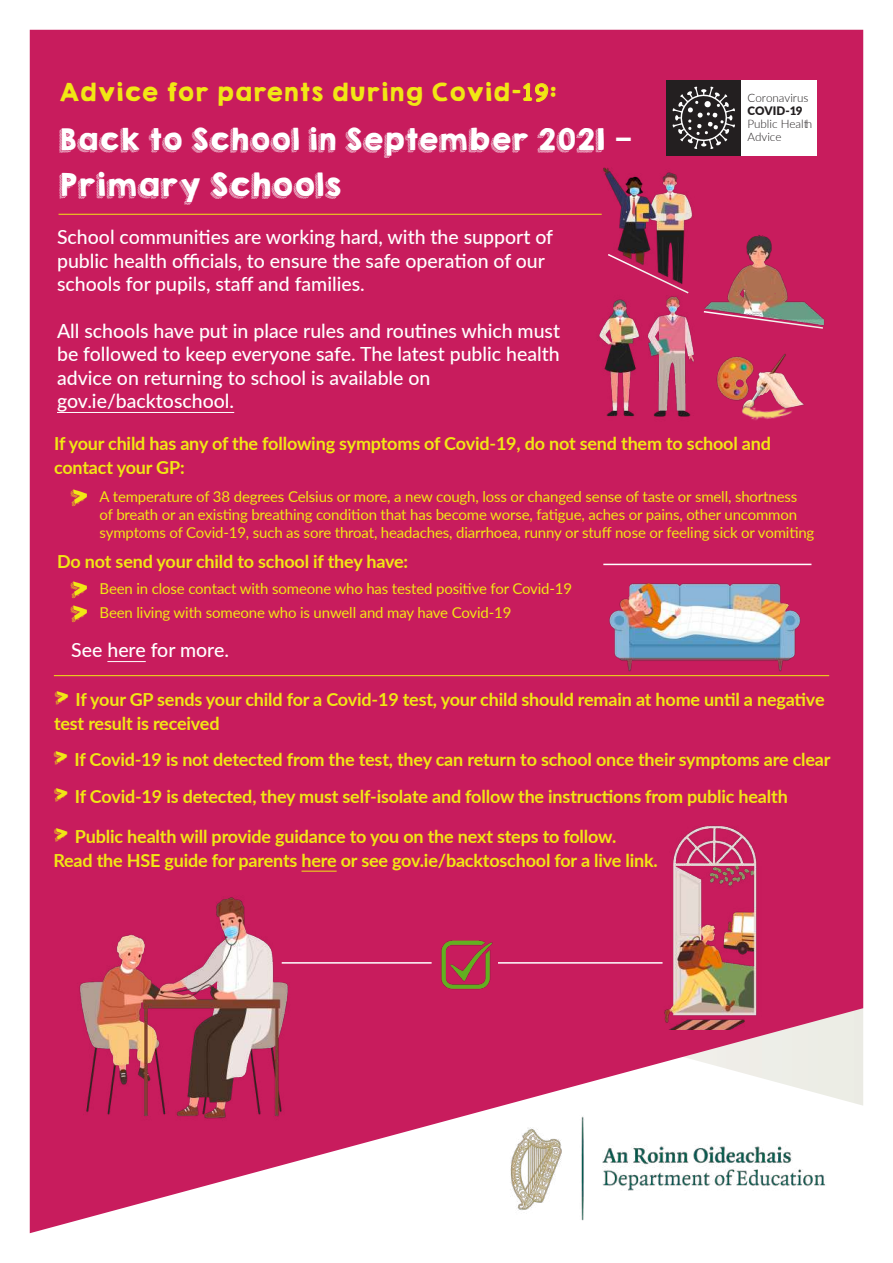
<style>
.page{position:relative;width:893px;height:1263px;background:#fff}
.page>*{position:absolute;margin:0;border:0;box-sizing:border-box;transform-origin:0 0}
.t1{font:28.5px "KGHAPPY";letter-spacing:-.01em;color:#fff}
.t2{font:27px "KGHAPPY";letter-spacing:-.01em;color:#fff}
.t3{font:22.5px "KGHAPPY Solid";color:#f1e714}
.t4{font:500 19.5px/23.4px "Lato";color:#fff}
.t5{font:700 18px/24px "Lato";letter-spacing:-.01em;color:#f1e714}
.t6{font:15px/18px "Lato";letter-spacing:-.01em;color:#f1e714}
.t7{font:300 11.7px/12.9px "Lato";color:#231f20}
.t8{font:900 11.7px "Lato";color:#231f20}
.s1{font-family:"Comic Sans MS";font-weight:700}
.s2{font-family:"Lato";font-weight:700;font-size:36px}
.s3{font-family:"KGHAPPY";font-size:30px}
.s4{font-family:"KGHAPPY";font-weight:400;font-size:24px}
</style>
<div class="page">
<div style="left:30px;top:30px;width:833px;height:1203px;background:#c81c5d"></div>
<hr style="left:59px;top:214px;width:543px;height:1px;background:#f1e714">
<div style="left:666px;top:80px;width:75px;height:75px;background:#231f20"></div>
<div style="left:741px;top:80px;width:75px;height:75px;background:#fff"></div>
<svg style="left:673px;top:87px;width:62px;height:62px"></svg>
<hr style="left:57px;top:412px;width:177px;height:1px;background:#fff">
<hr style="left:107px;top:661px;width:39px;height:1px;background:#fff">
<hr style="left:54px;top:675px;width:775px;height:1px;background:#f1e714">
<hr style="left:302px;top:871px;width:35px;height:1px;background:#f1e714">
<img style="left:701px;top:226px;width:138px;height:114px">
<img style="left:592px;top:158px;width:109px;height:264px">
<img style="left:711px;top:350px;width:102px;height:73px">
<svg style="left:606px;top:253px;width:84px;height:42px;background:#ad2457"></svg>
<svg style="left:702px;top:310px;width:123px;height:20px;background:#b15979"></svg>
<img style="left:718px;top:359px;width:99px;height:99px">
<img style="left:475px;top:1093px;width:385px;height:140px">
<img style="left:50px;top:880px;width:269px;height:263px">
<img style="left:631px;top:810px;width:233px;height:220px">
<img style="left:579px;top:532px;width:268px;height:163px">
<hr style="left:603px;top:564px;width:208px;height:1px;background:#fff">
<img style="left:408px;top:918px;width:113px;height:89px">
<hr style="left:282px;top:962px;width:150px;height:2px;background:#fff">
<hr style="left:498px;top:962px;width:164px;height:2px;background:#fff">
<p class="t3" style="left:59px;top:74px;width:500px">Advice for parents during Covid-<span class="s1">19</span>:</p>
<h2 class="t2" style="left:59px;top:118px;width:577px">Back to School in September 2021 <span class="s2">–</span></h2>
<h1 class="t1" style="left:59px;top:163px;width:284px">Primary Schools</h1>
<p class="t4" style="left:57px;top:224px;width:498px">School communities are working hard, with the support of public health officials, to ensure the safe operation of our schools for pupils, staff and families.</p>
<p class="t4" style="left:57px;top:318px;width:505px">All schools have put in place rules and routines which must be followed to keep everyone safe. The latest public health advice on returning to school is available on gov.ie/backtoschool.</p>
<p class="t7" style="left:747px;top:91px;width:62px">Coronavirus</p>
<p class="t8" style="left:747px;top:102px;width:57px">COVID-19</p>
<p class="t7" style="left:747px;top:117px;width:66px">Public Health<br>Advice</p>
<p class="t5" style="left:54px;top:430px;width:718px">If your child has any of the following symptoms of Covid-19, do not send them to school and contact your GP:</p>
<p class="t6" style="left:100px;top:487px;width:716px;text-indent:-30px"><span class="s3">&gt;</span> A temperature of 38 degrees Celsius or more, a new cough, loss or changed sense of taste or smell, shortness of breath or an existing breathing condition that has become worse, fatigue, aches or pains, other uncommon symptoms of Covid-19, such as sore throat, headaches, diarrhoea, runny or stuff nose or feeling sick or vomiting</p>
<p class="t5" style="left:57px;top:548px;width:352px">Do not send your child to school if they have:</p>
<p class="t6" style="left:70px;top:576px;width:504px;line-height:23.7px"><span class="s3">&gt;</span> Been in close contact with someone who has tested positive for Covid-19 <span class="s3">&gt;</span> Been living with someone who is unwell and may have Covid-19</p>
<p class="t4" style="left:71px;top:637px;width:159px">See here for more.</p>
<p class="t5" style="left:54px;top:687px;width:772px"><span class="s4">&gt;</span> If your GP sends your child for a Covid-19 test, your child should remain at home until a negative test result is received</p>
<p class="t5" style="left:53px;top:740px;width:779px;line-height:37.2px"><span class="s4">&gt;</span> If Covid-19 is not detected from the test, they can return to school once their symptoms are clear <span class="s4">&gt;</span> If Covid-19 is detected, they must self-isolate and follow the instructions from public health</p>
<p class="t5" style="left:53px;top:824px;width:606px"><span class="s4">&gt;</span> Public health will provide guidance to you on the next steps to follow.<br>Read the HSE guide for parents here or see gov.ie/backtoschool for a live link.</p>
</div>
